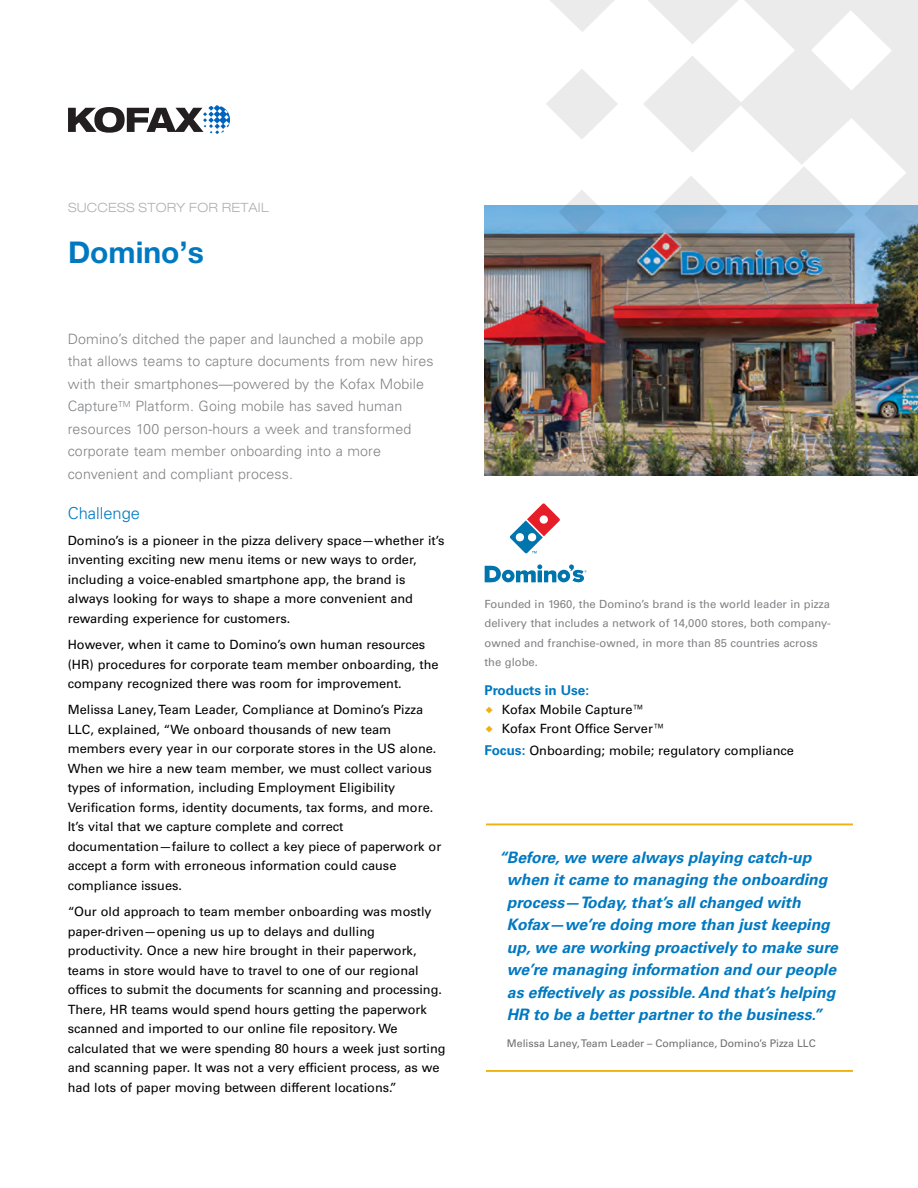
<style>
.page{position:relative;width:918px;height:1188px;background:#fff}
.page>*{position:absolute;margin:0;border:0;box-sizing:border-box;transform-origin:0 0}
.t1{font:700 30px "Helvetica Neue LT Pro";color:#0079c1}
.t2{font:300 16.5px "Univers LT Std";color:#0079c1}
.t3{font:italic 700 15.75px/22.5px "Univers LT Std";color:#0079c1}
.t4{font:300 14.25px/22.5px "Univers LT Std";letter-spacing:.01em;color:#808285}
.t5{font:700 13.5px "Univers LT Std";color:#0079c1}
.t6{font:12.75px/19.5px "Univers LT Std";color:#000}
.t7{font:300 expanded 12.75px "Helvetica Neue LT Std";letter-spacing:.02em;color:#afb1b4}
.t8{font:11.25px/19.5px "Univers LT Std";color:#808285}
.t9{font:10.5px "Univers LT Std";color:#6d6e71}
.s1{font-weight:700;font-size:13.5px;color:#0079c1}
</style>
<div class="page">
<img style="left:484px;top:205px;width:434px;height:270px">
<svg style="left:550px;top:0;width:64px;height:32px"></svg>
<svg style="left:546px;top:69px;width:72px;height:70px"></svg>
<svg style="left:559px;top:190px;width:46px;height:45px"></svg>
<svg style="left:671px;top:299px;width:46px;height:42px;background:#79302c"></svg>
<img style="left:768px;top:288px;width:72px;height:64px">
<svg style="left:877px;top:287px;width:41px;height:44px;background:#343222"></svg>
<svg style="left:643px;top:0;width:275px;height:263px"></svg>
<svg style="left:68px;top:105px;width:162px;height:29px"></svg>
<svg style="left:486px;top:824px;width:21px;height:1px"></svg>
<hr style="left:507px;top:824px;width:346px;height:1px;background:#eeb111">
<hr style="left:486px;top:1070px;width:21px;height:2px;background:#eeb111">
<hr style="left:507px;top:1070px;width:346px;height:2px;background:#eeb111">
<svg style="left:485px;top:564px;width:102px;height:18px"></svg>
<svg style="left:510px;top:503px;width:50px;height:51px"></svg>
<p class="t7" style="left:68px;top:200px;width:202px">SUCCESS STORY FOR RETAIL</p>
<h1 class="t1" style="left:68px;top:233px;width:138px">Domino’s</h1>
<p class="t4" style="left:68px;top:328px;width:367px">Domino’s ditched the paper and launched a mobile app that allows teams to capture documents from new hires with their smartphones—powered by the Kofax Mobile Capture<sup>TM</sup> Platform. Going mobile has saved human resources 100 person-hours a week and transformed corporate team member onboarding into a more convenient and compliant process.</p>
<p class="t2" style="left:68px;top:503px;width:74px">Challenge</p>
<p class="t6" style="left:68px;top:531px;width:378px">Domino’s is a pioneer in the pizza delivery space—whether it’s inventing exciting new menu items or new ways to order, including a voice-enabled smartphone app, the brand is always looking for ways to shape a more convenient and rewarding experience for customers.</p>
<p class="t6" style="left:68px;top:635px;width:372px">However, when it came to Domino’s own human resources (HR) procedures for corporate team member onboarding, the company recognized there was room for improvement.</p>
<p class="t6" style="left:68px;top:700px;width:375px">Melissa Laney, Team Leader, Compliance at Domino’s Pizza LLC, explained, “We onboard thousands of new team members every year in our corporate stores in the US alone.<br>When we hire a new team member, we must collect various types of information, including Employment Eligibility Verification forms, identity documents, tax forms, and more.<br>It’s vital that we capture complete and correct documentation—failure to collect a key piece of paperwork or accept a form with erroneous information could cause compliance issues.</p>
<p class="t6" style="left:68px;top:902px;width:380px">“Our old approach to team member onboarding was mostly paper-driven—opening us up to delays and dulling productivity. Once a new hire brought in their paperwork, teams in store would have to travel to one of our regional offices to submit the documents for scanning and processing.<br>There, HR teams would spend hours getting the paperwork scanned and imported to our online file repository. We calculated that we were spending 80 hours a week just sorting and scanning paper. It was not a very efficient process, as we had lots of paper moving between different locations.”</p>
<p class="t8" style="left:484px;top:594px;width:348px">Founded in 1960, the Domino’s brand is the world leader in pizza delivery that includes a network of 14,000 stores, both company&shy;owned and franchise-owned, in more than 85 countries across the globe.</p>
<p class="t5" style="left:484px;top:682px;width:106px">Products in Use:</p>
<p class="t6" style="left:502px;top:700px;width:166px;line-height:18.8px">Kofax Mobile Capture™<br>Kofax Front Office Server™</p>
<p class="t6" style="left:484px;top:741px;width:311px"><span class="s1">Focus:</span> Onboarding; mobile; regulatory compliance</p>
<p class="t3" style="left:507px;top:846px;width:333px;text-indent:-8px">“Before, we were always playing catch-up when it came to managing the onboarding process—Today, that’s all changed with Kofax—we’re doing more than just keeping up, we are working proactively to make sure we’re managing information and our people as effectively as possible. And that’s helping HR to be a better partner to the business.”</p>
<p class="t9" style="left:507px;top:1037px;width:310px">Melissa Laney, Team Leader – Compliance, Domino’s Pizza LLC</p>
</div>
